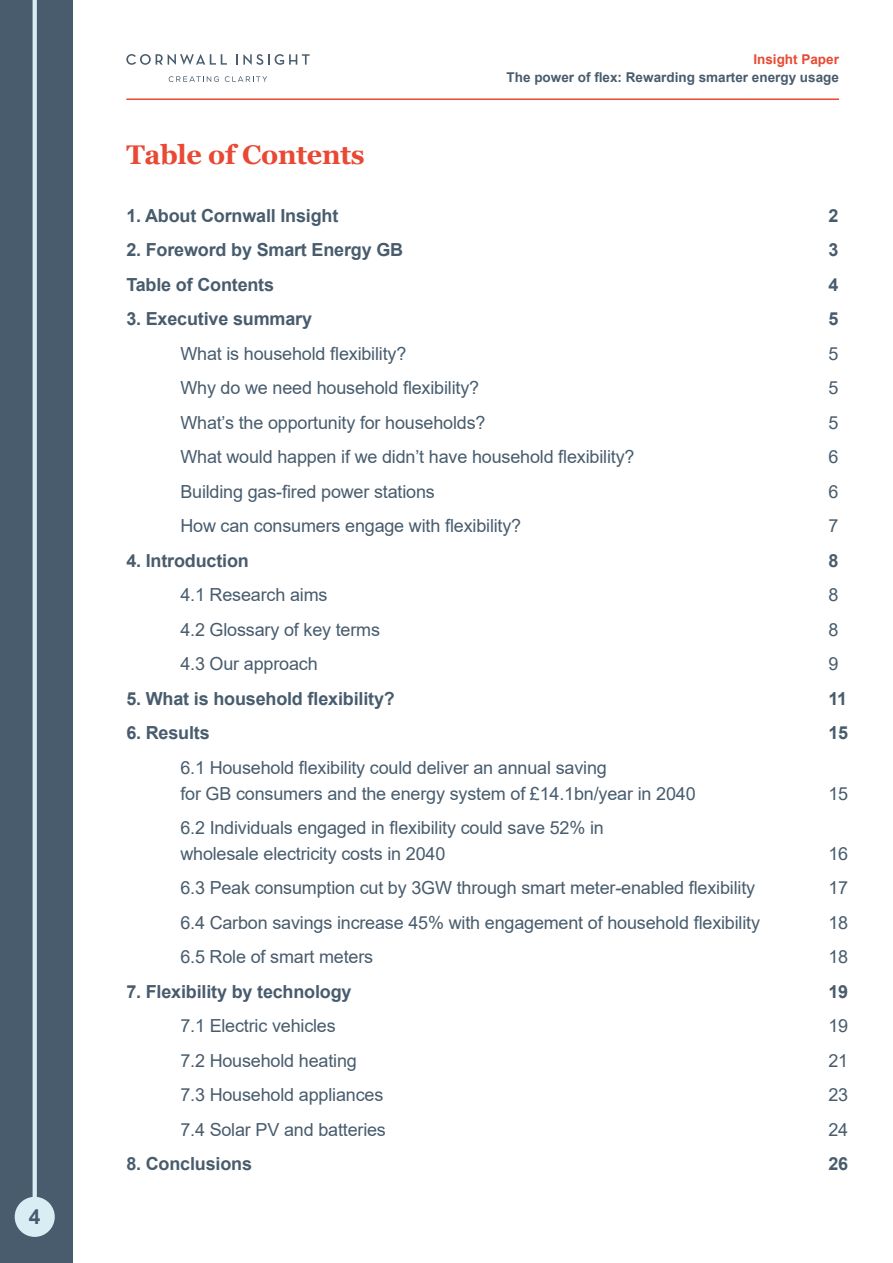
<style>
.page{position:relative;width:893px;height:1263px;background:#fff}
.page>*{position:absolute;margin:0;border:0;box-sizing:border-box;transform-origin:0 0}
.t1{font:700 27px "Georgia";letter-spacing:-.01em;color:#e94934}
.t2{font:700 21px "Arial";color:#485c6d}
.t3{font:18px/25.5px "Arial";letter-spacing:-.01em;color:#485c6d}
.t4{font:700 18px "Arial";letter-spacing:-.01em;color:#485c6d}
.t5{font:700 13.5px "Arial";color:#485c6d}
.t6{font:700 13.5px "Arial";color:#e94934}
</style>
<div class="page">
<div style="left:0;top:0;width:72px;height:1263px;background:#485c6d"></div>
<svg style="left:15px;top:0;width:40px;height:1237px"></svg>
<svg style="left:126px;top:54px;width:101px;height:11px"></svg>
<svg style="left:236px;top:54px;width:74px;height:11px"></svg>
<svg style="left:169px;top:76px;width:50px;height:6px"></svg>
<svg style="left:225px;top:76px;width:42px;height:6px"></svg>
<hr style="left:126px;top:98px;width:713px;height:2px;background:#e94934">
<p class="t2" style="left:29px;top:1202px;width:13px">4</p>
<h1 class="t1" style="left:126px;top:138px;width:240px">Table of Contents</h1>
<p class="t6" style="left:753px;top:50px;width:87px">Insight Paper</p>
<p class="t5" style="left:507px;top:68px;width:334px">The power of flex: Rewarding smarter energy usage</p>
<p class="t4" style="left:126px;top:203px;width:214px">1. About Cornwall Insight</p>
<p class="t4" style="left:828px;top:203px;width:12px">2</p>
<p class="t4" style="left:126px;top:237px;width:278px">2. Foreword by Smart Energy GB</p>
<p class="t4" style="left:828px;top:237px;width:12px">3</p>
<p class="t4" style="left:126px;top:272px;width:149px">Table of Contents</p>
<p class="t4" style="left:828px;top:272px;width:12px">4</p>
<p class="t4" style="left:126px;top:306px;width:187px">3. Executive summary</p>
<p class="t4" style="left:828px;top:306px;width:12px">5</p>
<p class="t3" style="left:180px;top:341px;width:228px">What is household flexibility?</p>
<p class="t3" style="left:828px;top:341px;width:12px">5</p>
<p class="t3" style="left:180px;top:375px;width:300px">Why do we need household flexibility?</p>
<p class="t3" style="left:828px;top:375px;width:12px">5</p>
<p class="t3" style="left:180px;top:410px;width:307px">What’s the opportunity for households?</p>
<p class="t3" style="left:828px;top:410px;width:12px">5</p>
<p class="t3" style="left:180px;top:444px;width:456px">What would happen if we didn’t have household flexibility?</p>
<p class="t3" style="left:828px;top:444px;width:12px">6</p>
<p class="t3" style="left:180px;top:479px;width:256px">Building gas-fired power stations</p>
<p class="t3" style="left:828px;top:479px;width:12px">6</p>
<p class="t3" style="left:180px;top:513px;width:342px">How can consumers engage with flexibility?</p>
<p class="t3" style="left:828px;top:513px;width:12px">7</p>
<p class="t4" style="left:126px;top:548px;width:124px">4. Introduction</p>
<p class="t4" style="left:828px;top:548px;width:12px">8</p>
<p class="t3" style="left:180px;top:582px;width:149px">4.1 Research aims</p>
<p class="t3" style="left:828px;top:582px;width:12px">8</p>
<p class="t3" style="left:180px;top:617px;width:201px">4.2 Glossary of key terms</p>
<p class="t3" style="left:828px;top:617px;width:12px">8</p>
<p class="t3" style="left:180px;top:651px;width:139px">4.3 Our approach</p>
<p class="t3" style="left:828px;top:651px;width:12px">9</p>
<p class="t4" style="left:126px;top:686px;width:270px">5. What is household flexibility?</p>
<p class="t4" style="left:828px;top:686px;width:20px">11</p>
<p class="t4" style="left:126px;top:720px;width:85px">6. Results</p>
<p class="t4" style="left:828px;top:720px;width:21px">15</p>
<p class="t3" style="left:180px;top:755px;width:517px">6.1 Household flexibility could deliver an annual saving<br>for GB consumers and the energy system of £14.1bn/year in 2040</p>
<p class="t3" style="left:828px;top:780px;width:21px">15</p>
<p class="t3" style="left:180px;top:815px;width:425px">6.2 Individuals engaged in flexibility could save 52% in wholesale electricity costs in 2040</p>
<p class="t3" style="left:828px;top:840px;width:21px">16</p>
<p class="t3" style="left:180px;top:875px;width:576px">6.3 Peak consumption cut by 3GW through smart meter-enabled flexibility</p>
<p class="t3" style="left:828px;top:875px;width:21px">17</p>
<p class="t3" style="left:180px;top:909px;width:581px">6.4 Carbon savings increase 45% with engagement of household flexibility</p>
<p class="t3" style="left:828px;top:909px;width:21px">18</p>
<p class="t3" style="left:180px;top:944px;width:194px">6.5 Role of smart meters</p>
<p class="t3" style="left:828px;top:944px;width:21px">18</p>
<p class="t4" style="left:126px;top:978px;width:227px">7. Flexibility by technology</p>
<p class="t4" style="left:828px;top:978px;width:21px">19</p>
<p class="t3" style="left:180px;top:1013px;width:157px">7.1 Electric vehicles</p>
<p class="t3" style="left:828px;top:1013px;width:21px">19</p>
<p class="t3" style="left:180px;top:1047px;width:178px">7.2 Household heating</p>
<p class="t3" style="left:828px;top:1047px;width:21px">21</p>
<p class="t3" style="left:180px;top:1082px;width:204px">7.3 Household appliances</p>
<p class="t3" style="left:828px;top:1082px;width:21px">23</p>
<p class="t3" style="left:180px;top:1116px;width:207px">7.4 Solar PV and batteries</p>
<p class="t3" style="left:828px;top:1116px;width:21px">24</p>
<p class="t4" style="left:126px;top:1151px;width:127px">8. Conclusions</p>
<p class="t4" style="left:828px;top:1151px;width:21px">26</p>
</div>
